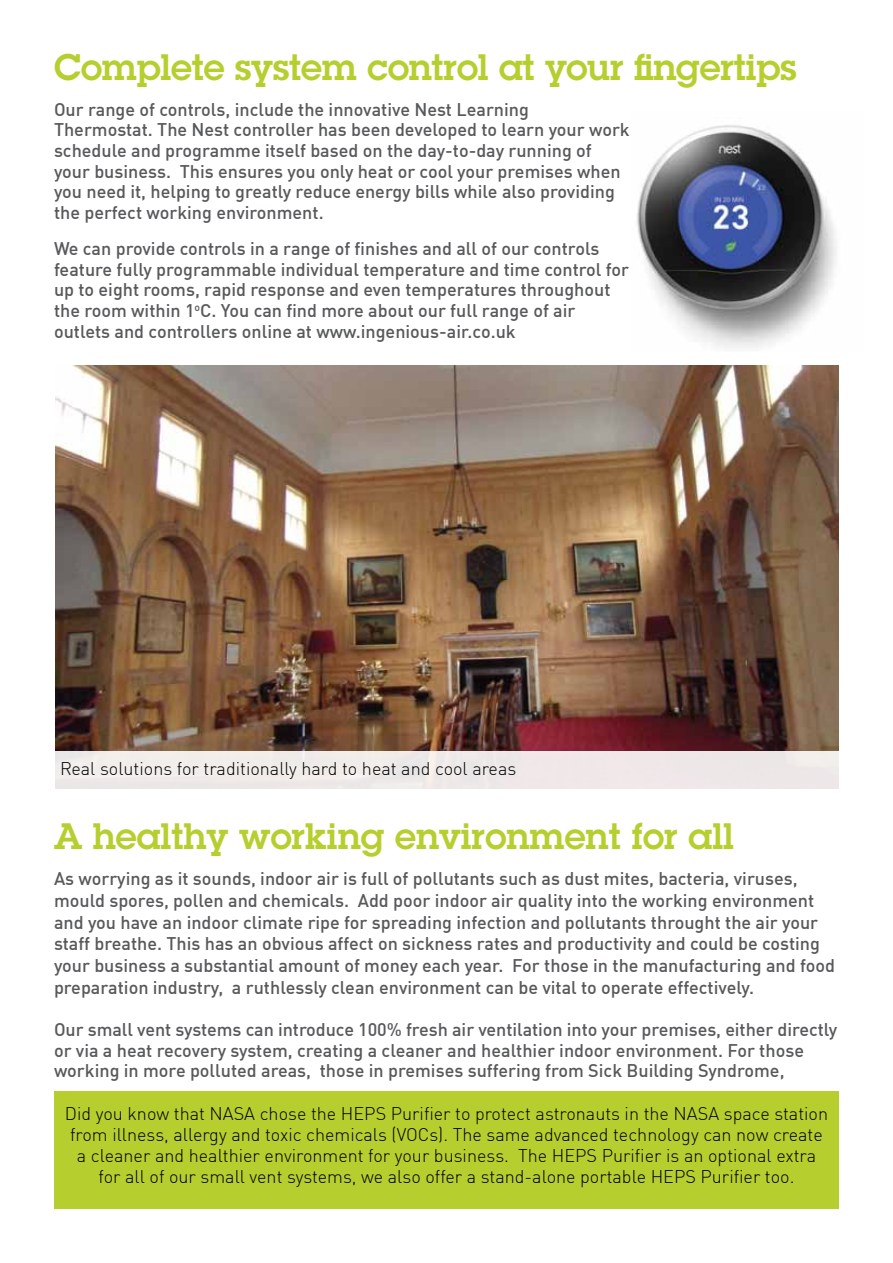
<style>
.page{position:relative;width:893px;height:1263px;background:#fff}
.page>*{position:absolute;margin:0;border:0;box-sizing:border-box;transform-origin:0 0}
.t1{font:600 36px "Lubalin Graph Std";letter-spacing:-.005em;color:#b6cf2f}
.t2{font:500 18px/20.7px "DIN Offc";color:#58595b}
.t3{font:300 18px/20.7px "DIN Offc";color:#000;text-align:center}
</style>
<div class="page">
<div style="left:54px;top:1091px;width:785px;height:118px;background:#b6cf2f"></div>
<img style="left:637px;top:125px;width:200px;height:223px">
<img style="left:56px;top:366px;width:783px;height:385px">
<div style="left:43px;top:751px;width:806px;height:45px;background:linear-gradient(to bottom,#ece6e5,#f7f4f4)"></div>
<h1 class="t1" style="left:54px;top:43px;width:744px">Complete system control at your fingertips</h1>
<p class="t2" style="left:54px;top:98px;width:577px">Our range of controls, include the innovative Nest Learning Thermostat. The Nest controller has been developed to learn your work schedule and programme itself based on the day-to-day running of your business. This ensures you only heat or cool your premises when you need it, helping to greatly reduce energy bills while also providing the perfect working environment.</p>
<p class="t2" style="left:54px;top:237px;width:576px">We can provide controls in a range of finishes and all of our controls feature fully programmable individual temperature and time control for up to eight rooms, rapid response and even temperatures throughout the room within 1<sup>o</sup>C. You can find more about our full range of air outlets and controllers online at www.ingenious-air.co.uk</p>
<p class="t3" style="left:60px;top:758px;width:458px">Real solutions for traditionally hard to heat and cool areas</p>
<h1 class="t1" style="left:54px;top:813px;width:681px">A healthy working environment for all</h1>
<p class="t2" style="left:54px;top:867px;width:782px;line-height:21.6px">As worrying as it sounds, indoor air is full of pollutants such as dust mites, bacteria, viruses, mould spores, pollen and chemicals. Add poor indoor air quality into the working environment and you have an indoor climate ripe for spreading infection and pollutants throught the air your staff breathe. This has an obvious affect on sickness rates and productivity and could be costing your business a substantial amount of money each year. For those in the manufacturing and food preparation industry, a ruthlessly clean environment can be vital to operate effectively.</p>
<p class="t2" style="left:54px;top:1018px;width:785px">Our small vent systems can introduce 100% fresh air ventilation into your premises, either directly or via a heat recovery system, creating a cleaner and healthier indoor environment. For those working in more polluted areas, those in premises suffering from Sick Building Syndrome,</p>
<p class="t3" style="left:65px;top:1103px;width:765px">Did you know that NASA chose the HEPS Purifier to protect astronauts in the NASA space station from illness, allergy and toxic chemicals (VOCs). The same advanced technology can now create a cleaner and healthier environment for your business. The HEPS Purifier is an optional extra for all of our small vent systems, we also offer a stand-alone portable HEPS Purifier too.</p>
</div>
